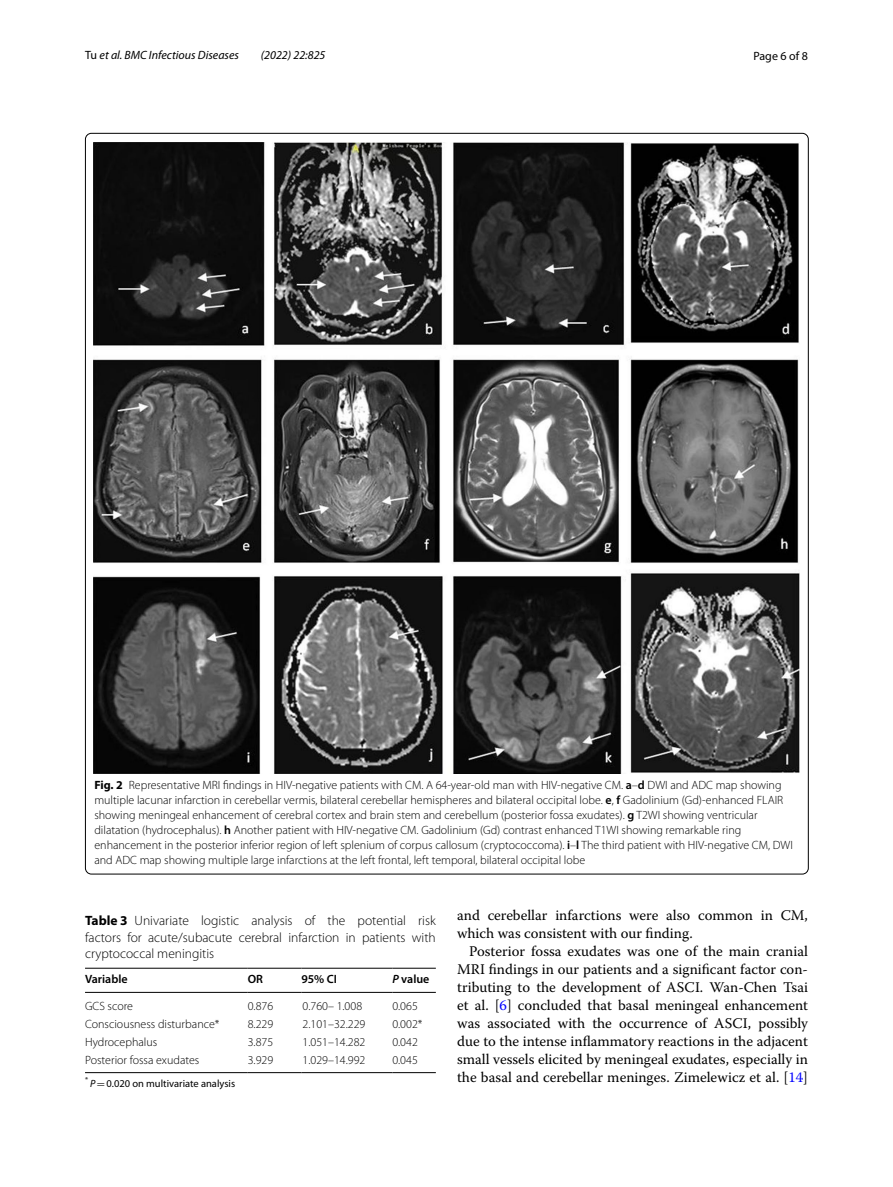
<style>
.page{position:relative;width:893px;height:1187px;background:#fff}
.page>*{position:absolute;margin:0;border:0;box-sizing:border-box;transform-origin:0 0}
.t1{font:14.7px/18px "Warnock Pro";color:#000}
.t2{font:300 13.5px/16.5px "Myriad Pro";color:#000;text-align:justify}
.t3{font:300 12px/15px "Myriad Pro";color:#000}
.t4{font:italic 12px "Myriad Pro";color:#000}
.t5{font:600 12px "Myriad Pro";color:#000}
.t6{font:12px "Myriad Pro";color:#000}
.t7{font:10.5px "Myriad Pro";color:#000}
.s1{font-style:normal}
.s2{font-weight:700}
.s3{font-weight:600}
.s4{font-style:italic}
.s5{font-family:"MTSY"}
.s6{color:#00f}
</style>
<div class="page">
<img style="left:94px;top:142px;width:706px;height:631px">
<hr style="left:85px;top:967px;width:163px;height:1px;background:#000">
<hr style="left:85px;top:992px;width:163px;height:1px;background:#000">
<hr style="left:248px;top:967px;width:53px;height:1px;background:#000">
<hr style="left:248px;top:992px;width:53px;height:1px;background:#000">
<hr style="left:301px;top:967px;width:91px;height:1px;background:#000">
<hr style="left:301px;top:992px;width:91px;height:1px;background:#000">
<hr style="left:392px;top:967px;width:44px;height:1px;background:#000">
<hr style="left:392px;top:992px;width:44px;height:1px;background:#000">
<hr style="left:85px;top:1072px;width:163px;height:1px;background:#000">
<hr style="left:248px;top:1072px;width:53px;height:1px;background:#000">
<hr style="left:301px;top:1072px;width:91px;height:1px;background:#000">
<hr style="left:392px;top:1072px;width:44px;height:1px;background:#000">
<p class="t4" style="left:85px;top:48px;width:155px"><span class="s1">Tu</span> et al. BMC Infectious Diseases</p>
<p class="t4" style="left:261px;top:48px;width:66px">(2022) 22:825</p>
<p class="t6" style="left:753px;top:48px;width:56px">Page 6 of 8</p>
<p class="t3" style="left:94px;top:777px;width:700px"><span class="s2">Fig. 2</span> Representative MRI findings in HIV-negative patients with CM. A 64-year-old man with HIV-negative CM. <span class="s3">a</span>–<span class="s3">d</span> DWI and ADC map showing multiple lacunar infarction in cerebellar vermis, bilateral cerebellar hemispheres and bilateral occipital lobe. <span class="s3">e</span>, <span class="s3">f</span> Gadolinium (Gd)-enhanced FLAIR showing meningeal enhancement of cerebral cortex and brain stem and cerebellum (posterior fossa exudates). <span class="s3">g</span> T2WI showing ventricular dilatation (hydrocephalus). <span class="s3">h</span> Another patient with HIV-negative CM. Gadolinium (Gd) contrast enhanced T1WI showing remarkable ring enhancement in the posterior inferior region of left splenium of corpus callosum (cryptococcoma). <span class="s3">i</span>–<span class="s3">l</span> The third patient with HIV-negative CM, DWI and ADC map showing multiple large infarctions at the left frontal, left temporal, bilateral occipital lobe</p>
<p class="t2" style="left:85px;top:912px;width:352px"><span class="s2">Table 3</span> Univariate logistic analysis of the potential risk factors for acute/subacute cerebral infarction in patients with cryptococcal meningitis</p>
<p class="t5" style="left:85px;top:970px;width:44px">Variable</p>
<p class="t5" style="left:248px;top:970px;width:17px">OR</p>
<p class="t5" style="left:301px;top:970px;width:37px">95% CI</p>
<p class="t5" style="left:392px;top:970px;width:39px"><span class="s4">P</span> value</p>
<p class="t3" style="left:85px;top:998px;width:49px">GCS score</p>
<p class="t3" style="left:248px;top:998px;width:27px">0.876</p>
<p class="t3" style="left:303px;top:998px;width:61px">0.760– 1.008</p>
<p class="t3" style="left:392px;top:998px;width:27px">0.065</p>
<p class="t3" style="left:85px;top:1016px;width:136px">Consciousness disturbance*</p>
<p class="t3" style="left:248px;top:1016px;width:27px">8.229</p>
<p class="t3" style="left:303px;top:1016px;width:64px">2.101–32.229</p>
<p class="t3" style="left:392px;top:1016px;width:32px">0.002*</p>
<p class="t3" style="left:85px;top:1034px;width:74px">Hydrocephalus</p>
<p class="t3" style="left:248px;top:1034px;width:27px">3.875</p>
<p class="t3" style="left:303px;top:1034px;width:64px">1.051–14.282</p>
<p class="t3" style="left:392px;top:1034px;width:27px">0.042</p>
<p class="t3" style="left:85px;top:1052px;width:116px">Posterior fossa exudates</p>
<p class="t3" style="left:248px;top:1052px;width:27px">3.929</p>
<p class="t3" style="left:303px;top:1052px;width:64px">1.029–14.992</p>
<p class="t3" style="left:392px;top:1052px;width:27px">0.045</p>
<p class="t7" style="left:85px;top:1076px;width:152px"><sup>*</sup> <span class="s4">P</span><span class="s5">=</span>0.020 on multivariate analysis</p>
<p class="t1" style="left:457px;top:905px;width:352px">and cerebellar infarctions were also common in CM, which was consistent with our finding.</p>
<p class="t1" style="left:457px;top:941px;width:352px;text-align:justify;text-indent:12px">Posterior fossa exudates was one of the main cranial MRI findings in our patients and a significant factor con&shy;tributing to the development of ASCI. Wan-Chen Tsai et al. [<span class="s6">6</span>] concluded that basal meningeal enhancement was associated with the occurrence of ASCI, possibly due to the intense inflammatory reactions in the adjacent small vessels elicited by meningeal exudates, especially in the basal and cerebellar meninges. Zimelewicz et al. [<span class="s6">14</span>]</p>
</div>
